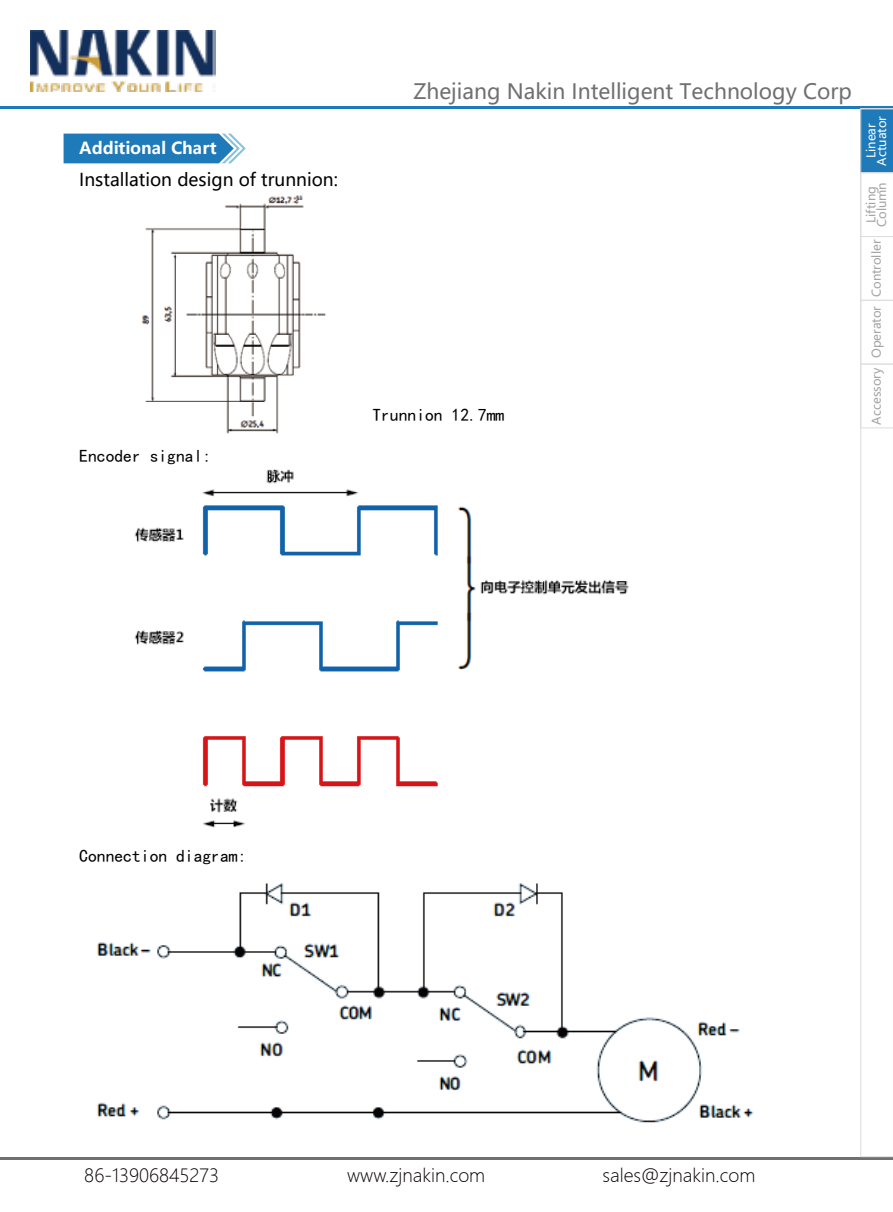
<style>
.page{position:relative;width:893px;height:1212px;background:#fff}
.page>*{position:absolute;margin:0;border:0;box-sizing:border-box;transform-origin:0 0}
.t1{font:21px "Microsoft Ya Hei";color:#717070}
.t2{font:300 18px "Microsoft Ya Hei";color:#070002}
.t3{font:17.55px "Sim Hei";color:#040000}
.t4{font:17.55px "Microsoft Ya Hei";color:#040000}
.t5{font:700 16.5px "Microsoft Ya Hei";color:#fff}
.t6{font:12px/10.5px "Microsoft Ya Hei";color:#a4a4a3;text-align:center}
.t7{font:12px/10.5px "Microsoft Ya Hei";color:#fff;text-align:center}
</style>
<div class="page">
<hr style="left:0;top:106px;width:893px;height:2px;background:#1e7ab9">
<hr style="left:0;top:1157px;width:893px;height:2px;background:#717070">
<svg style="left:64px;top:134px;width:182px;height:29px;background:#3286bf"></svg>
<img style="left:141px;top:195px;width:185px;height:239px">
<img style="left:134px;top:469px;width:495px;height:359px">
<img style="left:97px;top:883px;width:657px;height:240px">
<div style="left:860px;top:108px;width:33px;height:1049px;border:1px solid #ddd"></div>
<svg style="left:860px;top:109px;width:33px;height:319px"></svg>
<img style="left:30px;top:30px;width:186px;height:61px">
<p class="t5" style="left:79px;top:136px;width:139px">Additional Chart</p>
<p class="t4" style="left:79px;top:168px;width:260px">Installation design of trunnion:</p>
<p class="t3" style="left:79px;top:447px;width:133px">Encoder signal:</p>
<p class="t1" style="left:413px;top:77px;width:440px">Zhejiang Nakin Intelligent Technology Corp</p>
<p class="t3" style="left:372px;top:406px;width:133px">Trunnion 12.7mm</p>
<p class="t7" style="left:865px;top:166px;width:51px;rotate:-90deg">Linear<br>Actuator</p>
<p class="t6" style="left:865px;top:227px;width:46px;rotate:-90deg">Lifting<br>Column</p>
<p class="t6" style="left:871px;top:297px;width:59px;rotate:-90deg">Controller</p>
<p class="t6" style="left:871px;top:358px;width:54px;rotate:-90deg">Operator</p>
<p class="t6" style="left:871px;top:425px;width:59px;rotate:-90deg">Accessory</p>
<p class="t3" style="left:79px;top:846px;width:169px">Connection diagram:</p>
<p class="t2" style="left:84px;top:1163px;width:136px">86-13906845273</p>
<p class="t2" style="left:347px;top:1163px;width:140px">www.zjnakin.com</p>
<p class="t2" style="left:602px;top:1163px;width:154px">sales@zjnakin.com</p>
</div>
